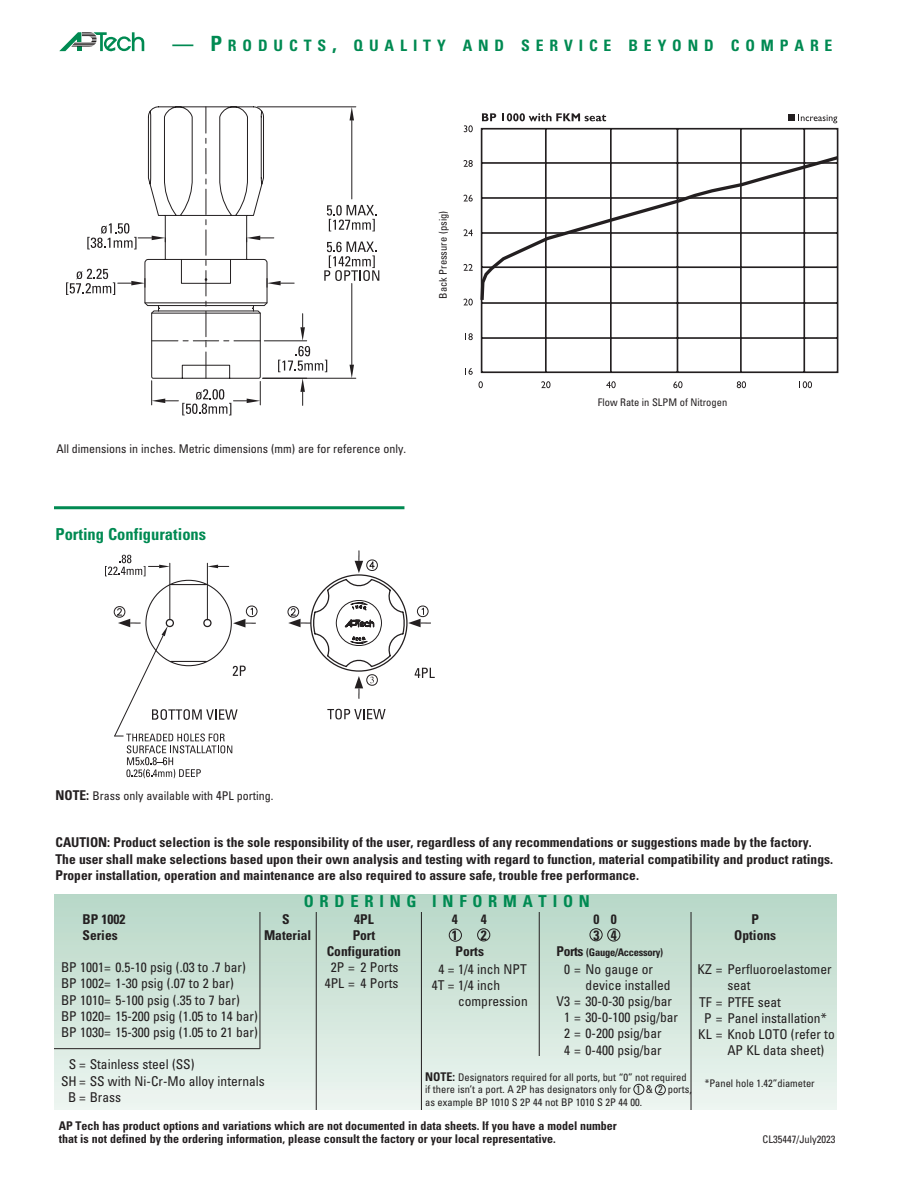
<style>
.page{position:relative;width:918px;height:1188px;background:#fff}
.page>*{position:absolute;margin:0;border:0;box-sizing:border-box;transform-origin:0 0}
.t1{font:700 condensed 16.5px "Univers LT Std";color:#008a52}
.t2{font:700 condensed 16.5px "Univers LT Std";letter-spacing:.35em;color:#008a52}
.t3{font:700 condensed 15.75px "Univers LT Std";letter-spacing:.375em;color:#008a52}
.t4{font:condensed 13.5px/16.2px "Univers LT Std";color:#231f20}
.t5{font:700 condensed 13.5px/16.5px "Univers LT Std";color:#231f20}
.t6{font:700 condensed 12px/13.5px "Univers LT Std";color:#231f20}
.footnote{font:condensed 12px "Univers LT Std";color:#231f20}
.t7{font:condensed 10.5px/12.6px "Univers LT Std";color:#231f20}
.t8{font:700 condensed 10.5px "Univers LT Std";letter-spacing:-.025em;color:#231f20}
.s1{font-size:21px}
.s2{font-weight:700;font-size:13.5px}
.s3{font-size:12.75px}
.s4{font-size:13.5px}
.s5{font-weight:700;font-size:12px}
</style>
<div class="page">
<svg style="left:66px;top:106px;width:313px;height:309px"></svg>
<div style="left:54px;top:894px;width:783px;height:216px;background:linear-gradient(to bottom,#b7d6c6,#edf5f0)"></div>
<hr style="left:691px;top:912px;width:1px;height:198px;background:#231f20">
<hr style="left:316px;top:912px;width:1px;height:198px;background:#231f20">
<hr style="left:539px;top:912px;width:1px;height:144px;background:#231f20">
<hr style="left:54px;top:506px;width:350px;height:3px;background:#008a52">
<svg style="left:480px;top:127px;width:358px;height:247px"></svg>
<svg style="left:480px;top:154px;width:358px;height:149px"></svg>
<svg style="left:479px;top:381px;width:4px;height:7px"></svg>
<svg style="left:541px;top:381px;width:10px;height:7px"></svg>
<svg style="left:606px;top:381px;width:10px;height:7px"></svg>
<svg style="left:673px;top:381px;width:10px;height:7px"></svg>
<svg style="left:737px;top:381px;width:9px;height:7px"></svg>
<svg style="left:799px;top:381px;width:13px;height:7px"></svg>
<svg style="left:482px;top:113px;width:14px;height:8px"></svg>
<svg style="left:502px;top:113px;width:104px;height:8px"></svg>
<div style="left:788px;top:114px;width:7px;height:7px;background:#231f20"></div>
<svg style="left:800px;top:114px;width:37px;height:9px"></svg>
<svg style="left:464px;top:125px;width:9px;height:7px"></svg>
<svg style="left:464px;top:160px;width:9px;height:7px"></svg>
<svg style="left:464px;top:195px;width:9px;height:7px"></svg>
<svg style="left:464px;top:229px;width:9px;height:7px"></svg>
<svg style="left:464px;top:264px;width:9px;height:7px"></svg>
<svg style="left:464px;top:299px;width:9px;height:7px"></svg>
<svg style="left:465px;top:333px;width:8px;height:7px"></svg>
<svg style="left:465px;top:368px;width:8px;height:7px"></svg>
<svg style="left:59px;top:32px;width:85px;height:19px"></svg>
<hr style="left:421px;top:912px;width:1px;height:198px;background:#231f20">
<hr style="left:260px;top:912px;width:1px;height:137px;background:#231f20">
<hr style="left:54px;top:1048px;width:206px;height:1px;background:#231f20">
<div style="left:477px;top:928px;width:13px;height:13px;border:1px solid #231f20;border-radius:50%"></div>
<div style="left:449px;top:929px;width:13px;height:13px;border:1px solid #231f20;border-radius:50%"></div>
<div style="left:590px;top:928px;width:13px;height:13px;border:1px solid #231f20;border-radius:50%"></div>
<svg style="left:327px;top:709px;width:59px;height:10px"></svg>
<svg style="left:287px;top:551px;width:148px;height:148px"></svg>
<svg style="left:105px;top:555px;width:153px;height:223px"></svg>
<div style="left:633px;top:1084px;width:11px;height:11px;border:1px solid #231f20;border-radius:50%"></div>
<div style="left:655px;top:1084px;width:11px;height:11px;border:1px solid #231f20;border-radius:50%"></div>
<div style="left:607px;top:928px;width:13px;height:13px;border:1px solid #231f20;border-radius:50%"></div>
<p class="t3" style="left:172px;top:36px;width:603px"><span class="s1">— P</span>RODUCTS<span class="s1">,</span> QUALITY AND SERVICE B EYOND COMP</p>
<p class="t3" style="left:795px;top:36px;width:40px">ARE</p>
<p class="t7" style="left:437px;top:299px;width:89px;rotate:-90deg">Back Pressure (psig)</p>
<p class="footnote" style="left:56px;top:441px;width:351px">All dimensions in inches. Metric dimensions (mm) are for reference only.</p>
<p class="t1" style="left:56px;top:524px;width:152px">Porting Configurations</p>
<p class="footnote" style="left:56px;top:788px;width:219px"><span class="s2">NOTE:</span> Brass only available with <span class="s3">4</span>PL porting.</p>
<p class="t7" style="left:598px;top:396px;width:131px">Flow Rate in SLPM of Nitrogen</p>
<p class="t5" style="left:56px;top:834px;width:779px">CAUTION: Product selection is the sole responsibility of the user, regardless of any recommendations or suggestions made by the factory.<br>The user shall make selections based upon their own analysis and testing with regard to function, material compatibility and product ratings.<br>Proper installation, operation and maintenance are also required to assure safe, trouble free performance.</p>
<p class="t2" style="left:304px;top:891px;width:288px">ORDERING INFORMATION</p>
<p class="t5" style="left:82px;top:911px;width:45px">BP 1002</p>
<p class="t5" style="left:282px;top:911px;width:9px">S</p>
<p class="t5" style="left:354px;top:911px;width:21px">4PL</p>
<p class="t5" style="left:452px;top:911px;width:7px">4</p>
<p class="t5" style="left:481px;top:911px;width:7px">4</p>
<p class="t5" style="left:593px;top:911px;width:25px">0 0</p>
<p class="t5" style="left:751px;top:911px;width:9px">P</p>
<p class="t5" style="left:82px;top:927px;width:37px">Series</p>
<p class="t5" style="left:264px;top:927px;width:49px">Material</p>
<p class="t5" style="left:353px;top:927px;width:24px">Port</p>
<p class="t5" style="left:452px;top:927px;width:7px">1</p>
<p class="t5" style="left:481px;top:927px;width:7px">2</p>
<p class="t5" style="left:593px;top:927px;width:25px">3 4</p>
<p class="t5" style="left:734px;top:927px;width:43px">Options</p>
<p class="t5" style="left:327px;top:943px;width:76px">Configuration</p>
<p class="t5" style="left:456px;top:943px;width:30px">Ports</p>
<p class="t8" style="left:556px;top:946px;width:108px"><span class="s4">Ports</span> (Gauge/Accessory)</p>
<p class="t4" style="left:61px;top:959px;width:186px">BP 1001= 0.5-10 psig (.03 to .7 bar)</p>
<p class="t4" style="left:331px;top:959px;width:69px">2P = 2 Ports</p>
<p class="t4" style="left:61px;top:975px;width:174px">BP 1002= 1-30 psig (.07 to 2 bar)</p>
<p class="t4" style="left:325px;top:975px;width:75px">4PL = 4 Ports</p>
<p class="t4" style="left:61px;top:992px;width:180px">BP 1010= 5-100 psig (.35 to 7 bar)</p>
<p class="t4" style="left:61px;top:1008px;width:198px">BP 1020= 15-200 psig (1.05 to 14 bar)</p>
<p class="t4" style="left:61px;top:1024px;width:198px">BP 1030= 15-300 psig (1.05 to 21 bar)</p>
<p class="t4" style="left:69px;top:1056px;width:127px">S = Stainless steel (SS)</p>
<p class="t4" style="left:61px;top:1073px;width:205px">SH = SS with Ni-Cr-Mo alloy internals</p>
<p class="t4" style="left:68px;top:1089px;width:55px">B = Brass</p>
<p class="t4" style="left:564px;top:961px;width:90px">0 = No gauge or</p>
<p class="t4" style="left:586px;top:977px;width:87px">device installed</p>
<p class="t4" style="left:557px;top:993px;width:117px">V3 = 30-0-30 psig/bar</p>
<p class="t4" style="left:564px;top:1009px;width:116px">1 = 30-0-100 psig/bar</p>
<p class="t4" style="left:564px;top:1025px;width:99px">2 = 0-200 psig/bar</p>
<p class="t4" style="left:564px;top:1042px;width:99px">4 = 0-400 psig/bar</p>
<p class="t4" style="left:438px;top:961px;width:90px">4 = 1/4 inch NPT</p>
<p class="t4" style="left:432px;top:977px;width:70px">4T = 1/4 inch</p>
<p class="t4" style="left:458px;top:993px;width:71px">compression</p>
<p class="t4" style="left:727px;top:961px;width:106px;text-indent:-30px">KZ = Perfluoroelastomer seat</p>
<p class="t4" style="left:699px;top:994px;width:83px">TF = PTFE seat</p>
<p class="t4" style="left:704px;top:1010px;width:124px">P = Panel installation*</p>
<p class="t4" style="left:727px;top:1026px;width:109px;text-indent:-29px">KL = Knob LOTO (refer to<br>AP KL data sheet)</p>
<p class="t7" style="left:425px;top:1070px;width:268px"><span class="s5">NOTE:</span> Designators required for all ports, but “0” not required if there isn’t a port. A 2P has designators only for 1 &amp; 2 ports, as example BP 1010 S 2P 44 not BP 1010 S 2P 44 00.</p>
<p class="t7" style="left:705px;top:1076px;width:112px">*Panel hole 1.42”diameter</p>
<p class="t6" style="left:59px;top:1119px;width:560px">AP Tech has product options and variations which are not documented in data sheets. If you have a model number that is not defined by the ordering information, please consult the factory or your local representative.</p>
<p class="t7" style="left:763px;top:1133px;width:74px">CL35447/July2023</p>
</div>
